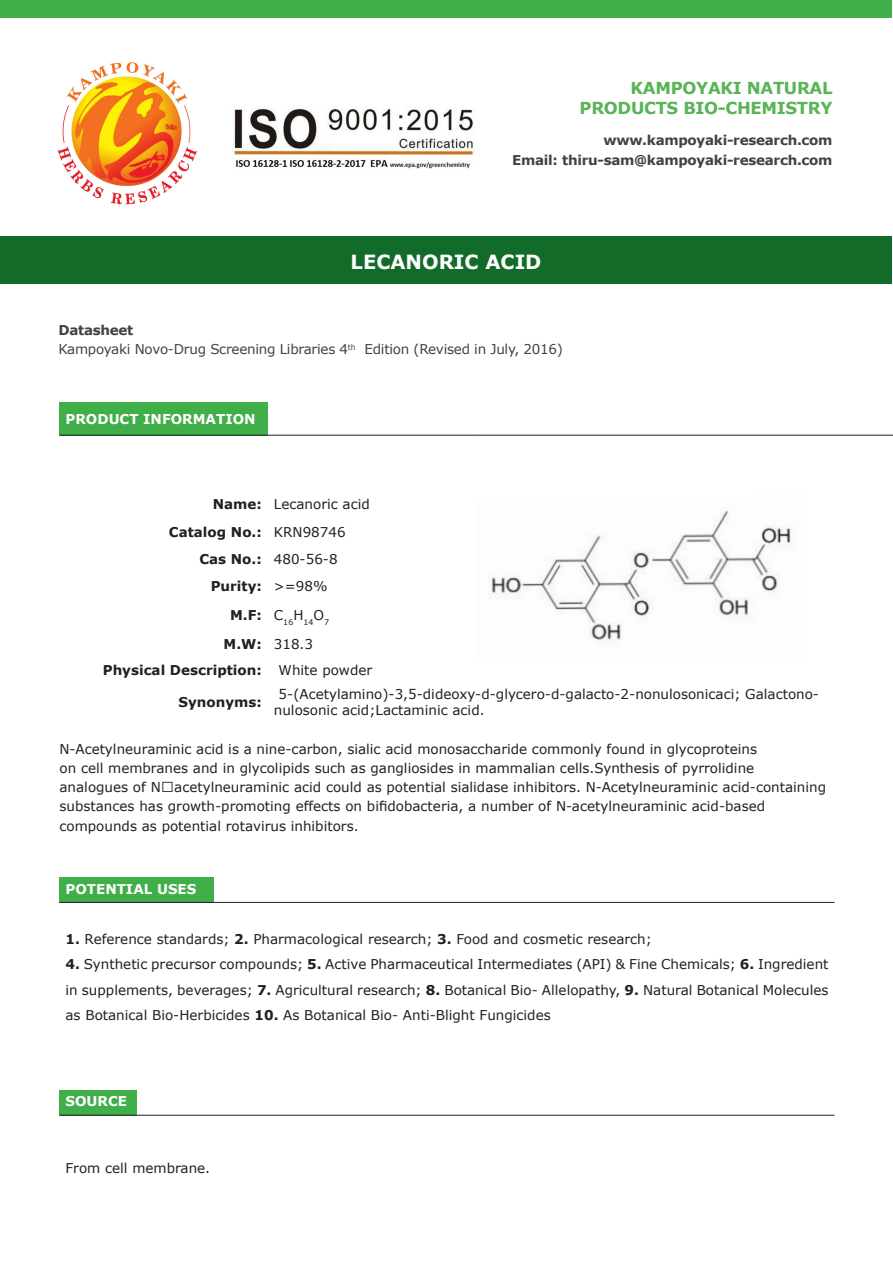
<style>
.page{position:relative;width:893px;height:1263px;background:#fff}
.page>*{position:absolute;margin:0;border:0;box-sizing:border-box;transform-origin:0 0}
.t1{font:700 19.5px "Verdana";color:#fff}
.t2{font:700 16.5px "Verdana";letter-spacing:-.02em;color:#59b457}
.t3{font:13.5px/19.2px "Verdana";color:#231f20}
.t4{font:700 13.5px "Verdana";letter-spacing:-.02em;color:#414243}
.t5{font:700 13.5px "Verdana";color:#231f20}
.t6{font:13.5px "Verdana";letter-spacing:-.02em;color:#414243}
.t7{font:700 13.5px "Verdana";color:#fff}
.t8{font:7.8px "Verdana";color:#231f20}
.s1{font-weight:700}
</style>
<div class="page">
<img style="left:232px;top:108px;width:243px;height:61px">
<img style="left:57px;top:62px;width:140px;height:143px">
<div style="left:0;top:0;width:892px;height:17px;background:#40ae49"></div>
<div style="left:0;top:236px;width:891px;height:47px;background:#136b29"></div>
<div style="left:60px;top:402px;width:208px;height:33px;background:#40ae49"></div>
<hr style="left:60px;top:435px;width:208px;height:1px;background:#231f20">
<hr style="left:268px;top:435px;width:208px;height:1px;background:#231f20">
<hr style="left:476px;top:435px;width:359px;height:1px;background:#231f20">
<hr style="left:835px;top:435px;width:58px;height:1px;background:#231f20">
<img style="left:491px;top:510px;width:300px;height:131px">
<div style="left:60px;top:877px;width:154px;height:25px;background:#40ae49"></div>
<hr style="left:60px;top:902px;width:154px;height:1px;background:#231f20">
<hr style="left:214px;top:902px;width:620px;height:1px;background:#231f20">
<div style="left:60px;top:1090px;width:77px;height:25px;background:#40ae49"></div>
<hr style="left:60px;top:1115px;width:77px;height:1px;background:#231f20">
<hr style="left:137px;top:1115px;width:697px;height:1px;background:#231f20">
<p class="t2" style="left:631px;top:78px;width:203px">KAMPOYAKI NATURAL</p>
<p class="t2" style="left:580px;top:97px;width:254px">PRODUCTS BIO-CHEMISTRY</p>
<p class="t4" style="left:603px;top:132px;width:231px">www.kampoyaki-research.com</p>
<p class="t4" style="left:512px;top:151px;width:322px">Email: thiru-sam@kampoyaki-research.com</p>
<p class="t1" style="left:351px;top:249px;width:192px">LECANORIC ACID</p>
<p class="t4" style="left:58px;top:321px;width:76px">Datasheet</p>
<p class="t6" style="left:58px;top:341px;width:506px">Kampoyaki Novo-Drug Screening Libraries 4<sup>th</sup> Edition (Revised in July, 2016)</p>
<p class="t7" style="left:66px;top:410px;width:192px">PRODUCT INFORMATION</p>
<p class="t5" style="left:213px;top:495px;width:51px">Name:</p>
<p class="t3" style="left:274px;top:495px;width:97px">Lecanoric acid</p>
<p class="t5" style="left:169px;top:523px;width:94px">Catalog No.:</p>
<p class="t3" style="left:274px;top:522px;width:73px">KRN98746</p>
<p class="t5" style="left:199px;top:550px;width:64px">Cas No.:</p>
<p class="t3" style="left:274px;top:550px;width:65px">480-56-8</p>
<p class="t5" style="left:211px;top:578px;width:53px">Purity:</p>
<p class="t3" style="left:274px;top:577px;width:55px">&gt;=98%</p>
<p class="t5" style="left:230px;top:607px;width:33px">M.F:</p>
<p class="t8" style="left:274px;top:617px;width:57px"><sup>C</sup>16<sup>H</sup>14<sup>O</sup>7</p>
<p class="t5" style="left:224px;top:636px;width:40px">M.W:</p>
<p class="t3" style="left:274px;top:635px;width:41px">318.3</p>
<p class="t5" style="left:103px;top:661px;width:161px">Physical Description:</p>
<p class="t3" style="left:279px;top:661px;width:95px">White powder</p>
<p class="t5" style="left:178px;top:693px;width:85px">Synonyms:</p>
<p class="t3" style="left:274px;top:686px;width:547px;line-height:16.2px;text-indent:5px">5-(Acetylamino)-3,5-dideoxy-d-glycero-d-galacto-2-nonulosonicaci; Galactono&shy;nulosonic acid;Lactaminic acid.</p>
<p class="t3" style="left:60px;top:739px;width:768px">N-Acetylneuraminic acid is a nine-carbon, sialic acid monosaccharide commonly found in glycoproteins<br>on cell membranes and in glycolipids such as gangliosides in mammalian cells.Synthesis of pyrrolidine analogues of N‐acetylneuraminic acid could as potential sialidase inhibitors. N-Acetylneuraminic acid-containing substances has growth-promoting effects on bifidobacteria, a number of N-acetylneuraminic acid-based compounds as potential rotavirus inhibitors.</p>
<p class="t7" style="left:66px;top:880px;width:132px">POTENTIAL USES</p>
<p class="t3" style="left:66px;top:930px;width:588px"><span class="s1">1.</span> Reference standards; <span class="s1">2.</span> Pharmacological research; <span class="s1">3.</span> Food and cosmetic research;</p>
<p class="t3" style="left:66px;top:952px;width:764px;line-height:25.2px;text-align:justify"><span class="s1">4.</span> Synthetic precursor compounds; <span class="s1">5.</span> Active Pharmaceutical Intermediates (API) &amp; Fine Chemicals; <span class="s1">6.</span> Ingredient in supplements, beverages; <span class="s1">7.</span> Agricultural research; <span class="s1">8.</span> Botanical Bio- Allelopathy, <span class="s1">9.</span> Natural Botanical Molecules as Botanical Bio-Herbicides <span class="s1">10.</span> As Botanical Bio- Anti-Blight Fungicides</p>
<p class="t7" style="left:66px;top:1093px;width:63px">SOURCE</p>
<p class="t3" style="left:66px;top:1158px;width:146px">From cell membrane.</p>
</div>
